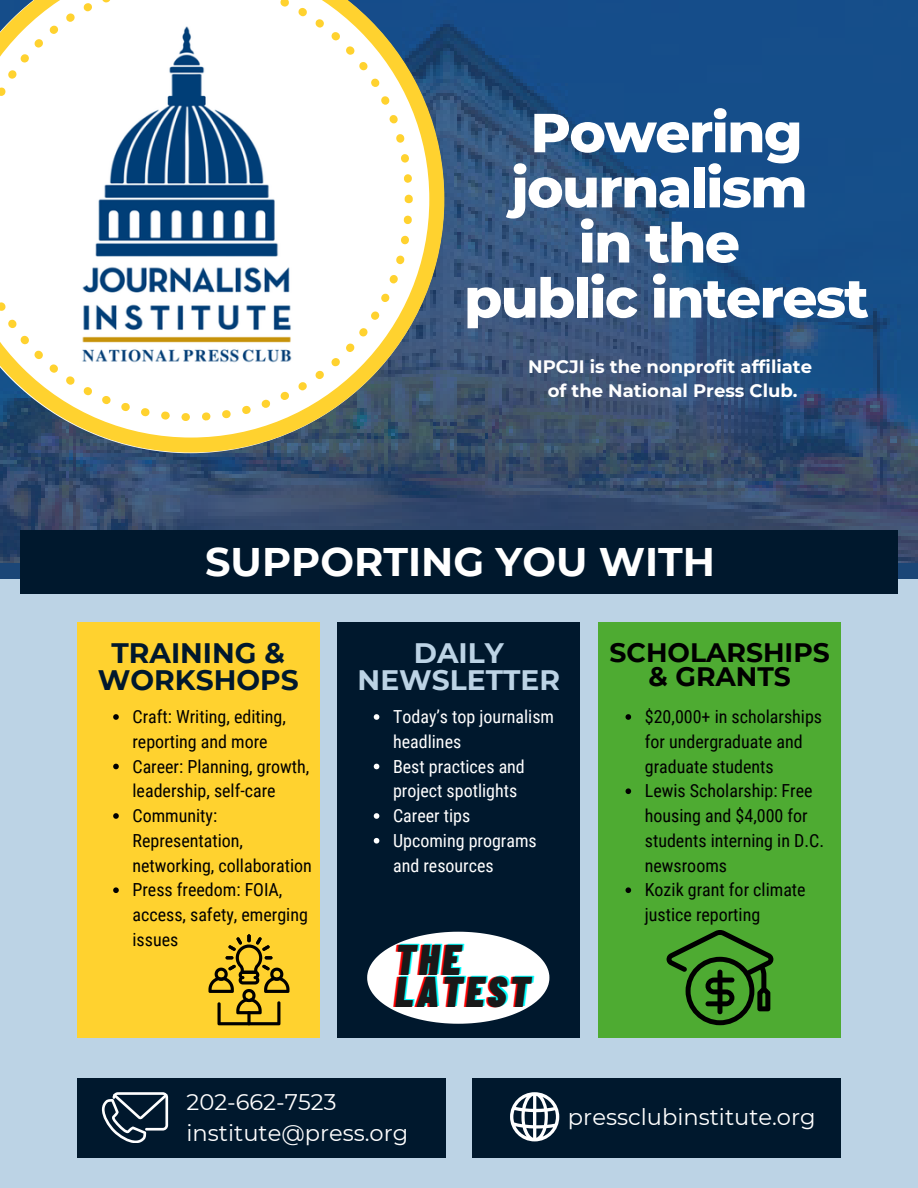
<style>
.page{position:relative;width:918px;height:1188px;background:#fff}
.page>*{position:absolute;margin:0;border:0;box-sizing:border-box;transform-origin:0 0}
.t1{font:800 54.9px/55.2px "Montserrat";letter-spacing:-.03em;color:#fff;text-align:center}
.t2{font:italic 900 42.9px/31.2px "Barlow Condensed";letter-spacing:.07em;color:#0ff}
.t3{font:700 39.9px "Montserrat";color:#fff}
.t4{font:700 28.2px/27px "Montserrat";color:#00182d;text-align:center}
.t5{font:700 28.2px/27px "Montserrat";color:#bcd3e5;text-align:center}
.t6{font:700 26.7px/24.8px "Montserrat";color:#000;text-align:center}
.t7{font:22.65px "Montserrat";color:#fff}
.t8{font:18px/24.8px "Roboto Condensed";color:#000}
.t9{font:18px/24.8px "Roboto Condensed";color:#fff}
.t10{font:700 18px "Montserrat";color:#fff}
.s1{color:#f00}
</style>
<div class="page">
<img style="left:0;top:0;width:918px;height:562px">
<div style="left:0;top:579px;width:918px;height:609px;background:#bcd3e5"></div>
<div style="left:20px;top:531px;width:878px;height:63px;background:#00182d"></div>
<div style="left:77px;top:623px;width:242px;height:415px;background:#ffd22f"></div>
<div style="left:338px;top:623px;width:242px;height:415px;background:#00182d"></div>
<div style="left:599px;top:623px;width:242px;height:415px;background:#4eab32"></div>
<div style="left:77px;top:1078px;width:368px;height:80px;background:#00182d"></div>
<div style="left:473px;top:1078px;width:368px;height:80px;background:#00182d"></div>
<svg style="left:510px;top:1092px;width:49px;height:49px"></svg>
<svg style="left:0;top:0;width:444px;height:453px;background:#828976"></svg>
<svg style="left:0;top:0;width:413px;height:421px"></svg>
<img style="left:79px;top:24px;width:215px;height:340px">
<svg style="left:208px;top:934px;width:81px;height:91px"></svg>
<svg style="left:367px;top:932px;width:182px;height:92px"></svg>
<svg style="left:667px;top:930px;width:106px;height:95px"></svg>
<svg style="left:102px;top:1092px;width:66px;height:51px"></svg>
<svg style="left:113px;top:714px;width:6px;height:6px"></svg>
<svg style="left:113px;top:764px;width:6px;height:5px"></svg>
<svg style="left:113px;top:813px;width:6px;height:6px"></svg>
<svg style="left:113px;top:887px;width:6px;height:6px"></svg>
<svg style="left:374px;top:714px;width:5px;height:6px"></svg>
<svg style="left:374px;top:764px;width:5px;height:5px"></svg>
<svg style="left:374px;top:813px;width:5px;height:6px"></svg>
<svg style="left:374px;top:838px;width:5px;height:6px"></svg>
<svg style="left:626px;top:714px;width:5px;height:6px"></svg>
<svg style="left:626px;top:788px;width:5px;height:6px"></svg>
<svg style="left:626px;top:887px;width:5px;height:6px"></svg>
<p class="t1" style="left:511px;top:105px;width:298px">Powering journalism</p>
<p class="t1" style="left:579px;top:215px;width:163px">in the</p>
<p class="t1" style="left:464px;top:270px;width:406px">public interest</p>
<p class="t10" style="left:528px;top:355px;width:285px">NPCJI is the nonprofit affiliate</p>
<p class="t10" style="left:548px;top:380px;width:251px">of the National Press Club.</p>
<p class="t3" style="left:205px;top:538px;width:511px">SUPPORTING YOU WITH</p>
<p class="t4" style="left:98px;top:639px;width:202px">TRAINING &amp;<br>WORKSHOPS</p>
<p class="t5" style="left:358px;top:639px;width:204px">DAILY<br>NEWSLETTER</p>
<p class="t6" style="left:610px;top:640px;width:222px">SCHOLARSHIPS &amp; GRANTS</p>
<p class="t8" style="left:133px;top:705px;width:155px">Craft: Writing, editing, reporting and more</p>
<p class="t8" style="left:133px;top:754px;width:178px">Career: Planning, growth, leadership, self-care</p>
<p class="t8" style="left:133px;top:804px;width:181px">Community:<br>Representation, networking, collaboration</p>
<p class="t8" style="left:133px;top:878px;width:177px">Press freedom: FOIA, access, safety, emerging issues</p>
<p class="t8" style="left:645px;top:705px;width:179px">$20,000+ in scholarships for undergraduate and graduate students</p>
<p class="t8" style="left:645px;top:779px;width:181px">Lewis Scholarship: Free housing and $4,000 for students interning in D.C. newsrooms</p>
<p class="t8" style="left:645px;top:878px;width:162px">Kozik grant for climate justice reporting</p>
<p class="t9" style="left:393px;top:705px;width:163px">Today’s top journalism headlines</p>
<p class="t9" style="left:393px;top:754px;width:133px">Best practices and project spotlights</p>
<p class="t9" style="left:393px;top:804px;width:79px">Career tips</p>
<p class="t9" style="left:393px;top:828px;width:145px">Upcoming programs and resources</p>
<p class="t2" style="left:393px;top:942px;width:140px"><span class="s1">THE<br></span>LATEST</p>
<p class="t7" style="left:187px;top:1088px;width:151px">202-662-7523</p>
<p class="t7" style="left:187px;top:1119px;width:223px">institute@press.org</p>
<p class="t7" style="left:568px;top:1103px;width:249px">pressclubinstitute.org</p>
</div>
